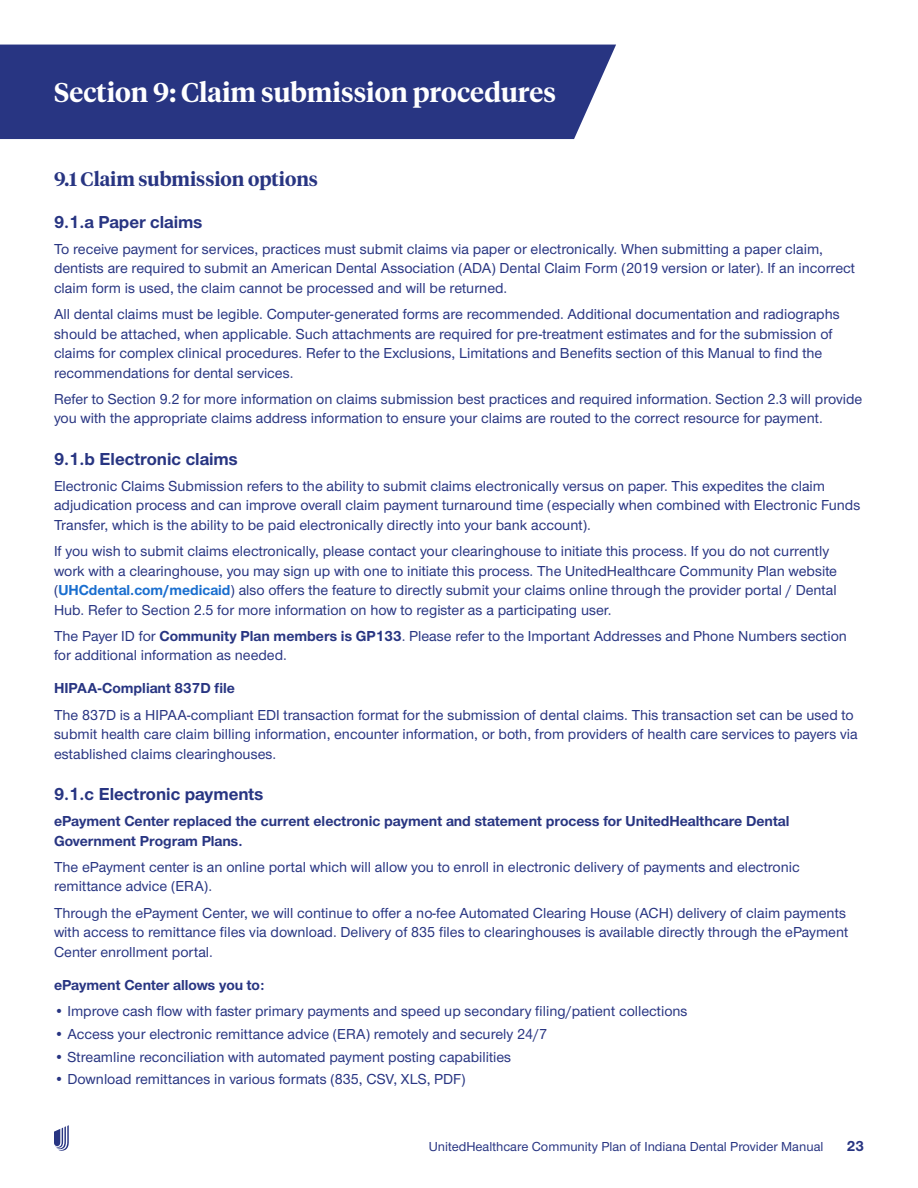
<style>
.page{position:relative;width:918px;height:1188px;background:#fff}
.page>*{position:absolute;margin:0;border:0;box-sizing:border-box;transform-origin:0 0}
.H4_start_new_page_WHITE{font:600 27px "UHC Serif Headline";color:#fff}
.H5{font:600 19.5px "UHC Serif Headline";color:#283582}
.H5_1_2-Sans{font:700 18px "UHC Sans";color:#283582}
.Body{font:500 15px/19.5px "UHC Sans";color:#283582}
.Body-2{font:700 15px/19.5px "UHC Sans";color:#283582}
.H6-Sans{font:700 15px "UHC Sans";color:#283582}
.t1{font:500 13.5px "UHC Sans";color:#283582}
.s1{font-weight:700;color:#196ecf}
.s2{font-weight:700}
</style>
<div class="page">
<svg style="left:54px;top:1125px;width:15px;height:26px"></svg>
<div style="left:0;top:45px;width:616px;height:94px;background:#283582"></div>
<p class="H4_start_new_page_WHITE" style="left:54px;top:74px;width:504px">Section 9: Claim submission procedures</p>
<p class="H5" style="left:54px;top:166px;width:266px">9.1 Claim submission options</p>
<p class="H5_1_2-Sans" style="left:54px;top:209px;width:150px">9.1.a Paper claims</p>
<p class="Body" style="left:54px;top:238px;width:803px">To receive payment for services, practices must submit claims via paper or electronically. When submitting a paper claim, dentists are required to submit an American Dental Association (ADA) Dental Claim Form (2019 version or later). If an incorrect claim form is used, the claim cannot be processed and will be returned.</p>
<p class="Body" style="left:54px;top:304px;width:787px">All dental claims must be legible. Computer-generated forms are recommended. Additional documentation and radiographs should be attached, when applicable. Such attachments are required for pre-treatment estimates and for the submission of claims for complex clinical procedures. Refer to the Exclusions, Limitations and Benefits section of this Manual to find the recommendations for dental services.</p>
<p class="Body" style="left:54px;top:388px;width:810px">Refer to Section 9.2 for more information on claims submission best practices and required information. Section 2.3 will provide you with the appropriate claims address information to ensure your claims are routed to the correct resource for payment.</p>
<p class="H5_1_2-Sans" style="left:54px;top:446px;width:185px">9.1.b Electronic claims</p>
<p class="Body" style="left:54px;top:475px;width:808px">Electronic Claims Submission refers to the ability to submit claims electronically versus on paper. This expedites the claim adjudication process and can improve overall claim payment turnaround time (especially when combined with Electronic Funds<br>Transfer, which is the ability to be paid electronically directly into your bank account).</p>
<p class="Body" style="left:54px;top:541px;width:785px">If you wish to submit claims electronically, please contact your clearinghouse to initiate this process. If you do not currently work with a clearinghouse, you may sign up with one to initiate this process. The UnitedHealthcare Community Plan website (<span class="s1">UHCdental.com/medicaid</span>) also offers the feature to directly submit your claims online through the provider portal / Dental Hub. Refer to Section 2.5 for more information on how to register as a participating user.</p>
<p class="Body" style="left:54px;top:625px;width:794px">The Payer ID for <span class="s2">Community Plan members is GP133</span>. Please refer to the Important Addresses and Phone Numbers section for additional information as needed.</p>
<p class="H6-Sans" style="left:54px;top:678px;width:182px">HIPAA-Compliant 837D file</p>
<p class="Body" style="left:54px;top:704px;width:805px">The 837D is a HIPAA-compliant EDI transaction format for the submission of dental claims. This transaction set can be used to submit health care claim billing information, encounter information, or both, from providers of health care services to payers via established claims clearinghouses.</p>
<p class="H5_1_2-Sans" style="left:54px;top:782px;width:211px">9.1.c Electronic payments</p>
<p class="Body-2" style="left:54px;top:811px;width:737px">ePayment Center replaced the current electronic payment and statement process for UnitedHealthcare Dental<br>Government Program Plans.</p>
<p class="Body" style="left:54px;top:856px;width:747px">The ePayment center is an online portal which will allow you to enroll in electronic delivery of payments and electronic remittance advice (ERA).</p>
<p class="Body" style="left:54px;top:902px;width:796px">Through the ePayment Center, we will continue to offer a no-fee Automated Clearing House (ACH) delivery of claim payments with access to remittance files via download. Delivery of 835 files to clearinghouses is available directly through the ePayment<br>Center enrollment portal.</p>
<p class="H6-Sans" style="left:54px;top:974px;width:212px">ePayment Center allows you to:</p>
<p class="Body" style="left:54px;top:1000px;width:635px">• Improve cash flow with faster primary payments and speed up secondary filing/patient collections</p>
<p class="Body" style="left:54px;top:1023px;width:495px">• Access your electronic remittance advice (ERA) remotely and securely 24/7</p>
<p class="Body" style="left:54px;top:1046px;width:459px">• Streamline reconciliation with automated payment posting capabilities</p>
<p class="Body" style="left:54px;top:1069px;width:413px">• Download remittances in various formats (835, CSV, XLS, PDF)</p>
<p class="t1" style="left:429px;top:1137px;width:396px">UnitedHealthcare Community Plan of Indiana Dental Provider Manual</p>
<p class="Body-2" style="left:847px;top:1136px;width:19px">23</p>
</div>
